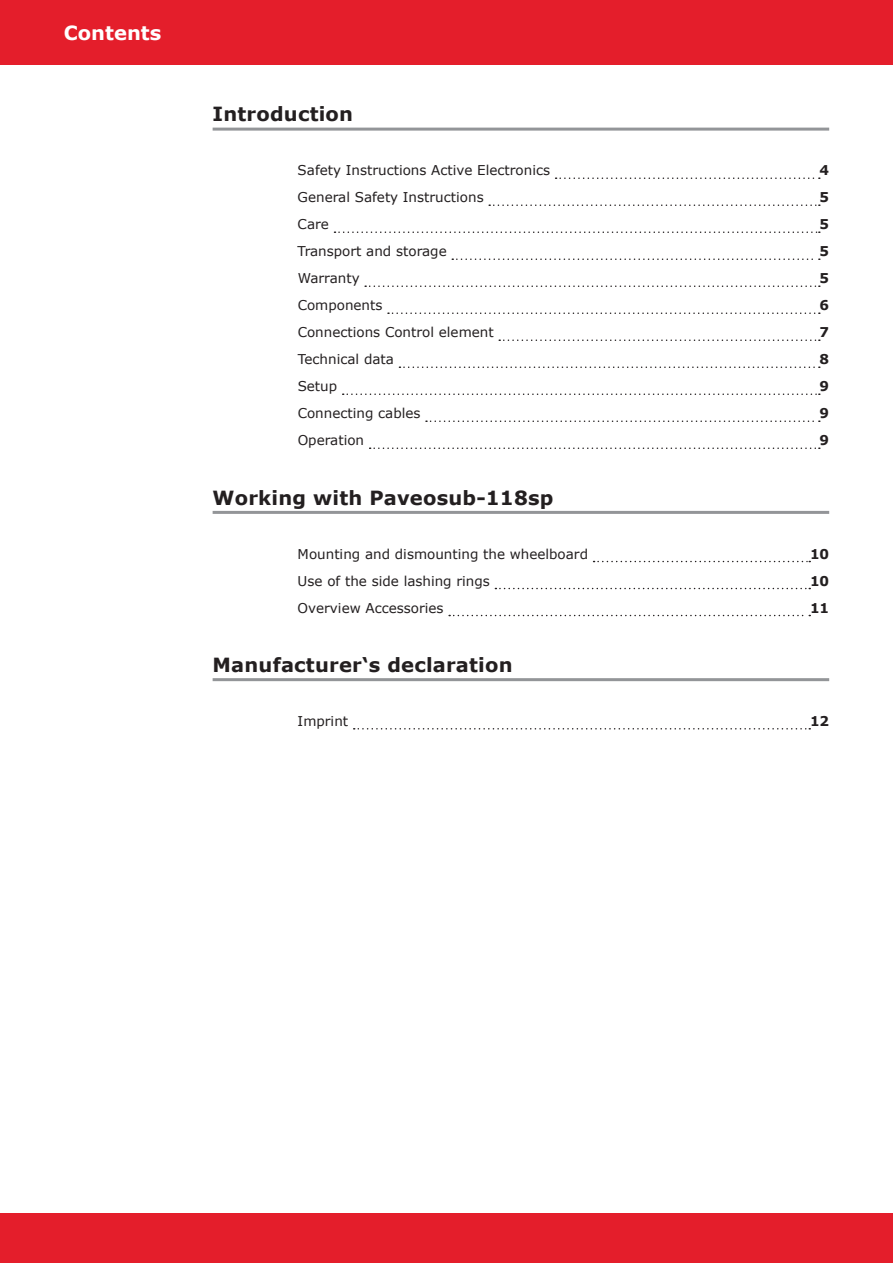
<style>
.page{position:relative;width:893px;height:1263px;background:#fff}
.page>*{position:absolute;margin:0;border:0;box-sizing:border-box;transform-origin:0 0}
.t1{font:700 19.5px "Verdana";letter-spacing:.01em;color:#231f20}
.t2{font:700 19.5px "Verdana";color:#fff}
.t3{font:13.5px "Verdana";color:#231f20}
.t4{font:700 13.5px "Verdana";color:#231f20}
</style>
<div class="page">
<div style="left:0;top:0;width:893px;height:64px;background:#e41e2b"></div>
<div style="left:0;top:1212px;width:893px;height:51px;background:#e41e2b"></div>
<hr style="left:213px;top:128px;width:616px;height:3px;background:#939598">
<svg style="left:556px;top:177px;width:264px;height:2px"></svg>
<svg style="left:489px;top:204px;width:331px;height:2px"></svg>
<svg style="left:334px;top:231px;width:486px;height:2px"></svg>
<svg style="left:452px;top:258px;width:368px;height:2px"></svg>
<svg style="left:365px;top:285px;width:455px;height:2px"></svg>
<svg style="left:388px;top:312px;width:432px;height:2px"></svg>
<svg style="left:499px;top:339px;width:321px;height:2px"></svg>
<svg style="left:399px;top:366px;width:421px;height:2px"></svg>
<svg style="left:343px;top:393px;width:477px;height:2px"></svg>
<svg style="left:426px;top:420px;width:394px;height:2px"></svg>
<svg style="left:370px;top:447px;width:450px;height:2px"></svg>
<hr style="left:213px;top:511px;width:616px;height:3px;background:#939598">
<svg style="left:594px;top:561px;width:216px;height:1px"></svg>
<svg style="left:495px;top:588px;width:315px;height:1px"></svg>
<svg style="left:449px;top:615px;width:361px;height:1px"></svg>
<hr style="left:213px;top:678px;width:616px;height:3px;background:#939598">
<svg style="left:354px;top:728px;width:456px;height:1px"></svg>
<h1 class="t2" style="left:64px;top:20px;width:99px">Contents</h1>
<h1 class="t1" style="left:213px;top:100px;width:142px">Introduction</h1>
<p class="t3" style="left:298px;top:161px;width:254px">Safety Instructions Active Electronics</p>
<p class="t4" style="left:820px;top:161px;width:11px">4</p>
<p class="t3" style="left:298px;top:188px;width:188px">General Safety Instructions</p>
<p class="t4" style="left:820px;top:188px;width:11px">5</p>
<p class="t3" style="left:298px;top:215px;width:33px">Care</p>
<p class="t4" style="left:820px;top:215px;width:11px">5</p>
<p class="t3" style="left:298px;top:242px;width:151px">Transport and storage</p>
<p class="t4" style="left:820px;top:242px;width:11px">5</p>
<p class="t3" style="left:298px;top:269px;width:63px">Warranty</p>
<p class="t4" style="left:820px;top:269px;width:11px">5</p>
<p class="t3" style="left:298px;top:296px;width:86px">Components</p>
<p class="t4" style="left:820px;top:296px;width:11px">6</p>
<p class="t3" style="left:298px;top:323px;width:198px">Connections Control element</p>
<p class="t4" style="left:820px;top:323px;width:11px">7</p>
<p class="t3" style="left:298px;top:350px;width:98px">Technical data</p>
<p class="t4" style="left:820px;top:350px;width:11px">8</p>
<p class="t3" style="left:298px;top:377px;width:41px">Setup</p>
<p class="t4" style="left:820px;top:377px;width:11px">9</p>
<p class="t3" style="left:298px;top:404px;width:124px">Connecting cables</p>
<p class="t4" style="left:820px;top:404px;width:11px">9</p>
<p class="t3" style="left:298px;top:431px;width:68px">Operation</p>
<p class="t4" style="left:820px;top:431px;width:11px">9</p>
<h1 class="t1" style="left:213px;top:484px;width:342px">Working with Paveosub-118sp</h1>
<p class="t3" style="left:298px;top:544px;width:292px">Mounting and dismounting the wheelboard</p>
<p class="t4" style="left:810px;top:544px;width:21px">10</p>
<p class="t3" style="left:298px;top:571px;width:194px">Use of the side lashing rings</p>
<p class="t4" style="left:810px;top:571px;width:21px">10</p>
<p class="t3" style="left:298px;top:598px;width:147px">Overview Accessories</p>
<p class="t4" style="left:810px;top:598px;width:21px">11</p>
<h1 class="t1" style="left:213px;top:651px;width:301px">Manufacturer‘s declaration</h1>
<p class="t3" style="left:298px;top:712px;width:52px">Imprint</p>
<p class="t4" style="left:810px;top:711px;width:21px">12</p>
</div>
